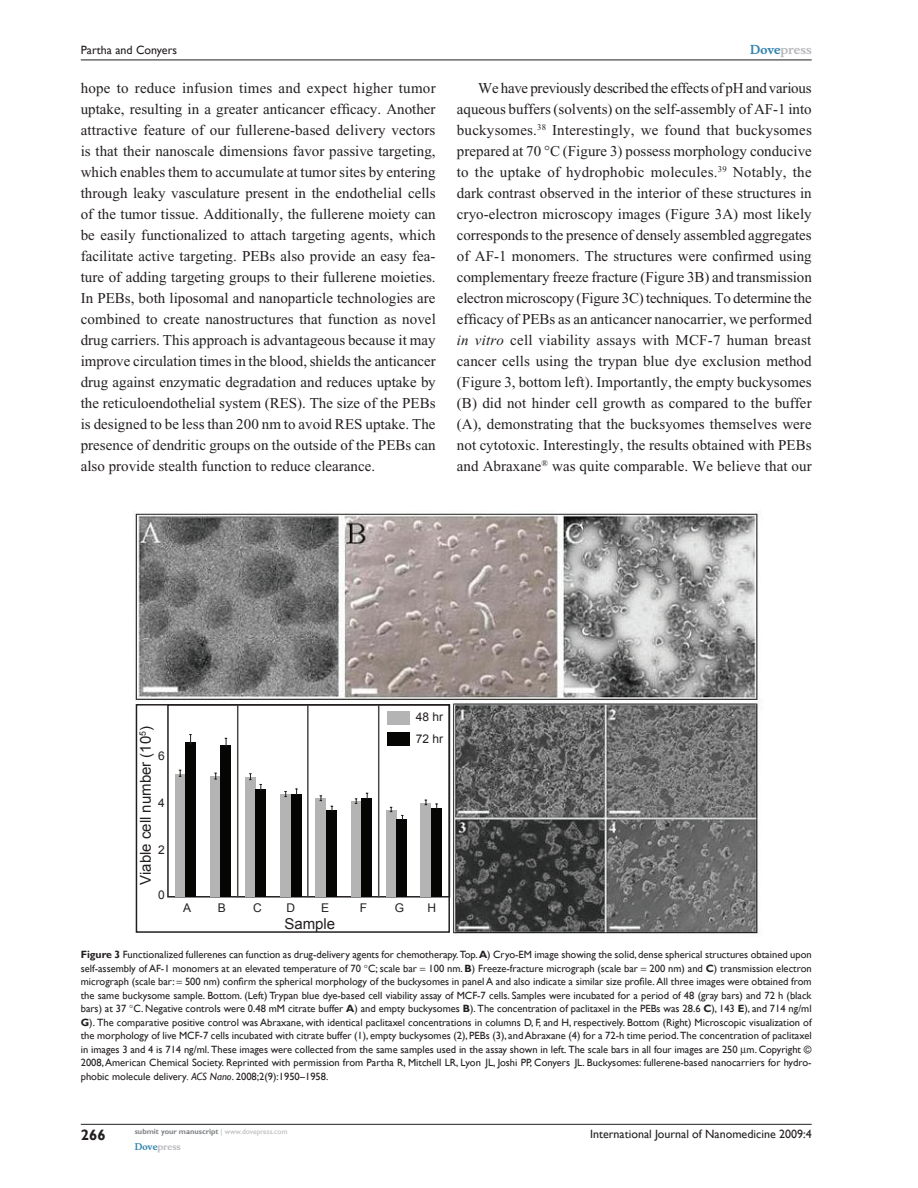
<style>
.page{position:relative;width:918px;height:1188px;background:#fff}
.page>*{position:absolute;margin:0;border:0;box-sizing:border-box;transform-origin:0 0}
.t1{font:15px/21px "Times New Roman";color:#231f20;text-align:justify}
.t2{font:15px "Arial";color:#231f20}
.t3{font:700 15px "Gill Sans";color:#231f20}
.t4{font:12px "Gill Sans";color:#231f20}
.t5{font:12px/21.8px "Arial";color:#231f20}
.t6{font:700 12px "Musee";color:#b8b9bc}
.t7{font:10.5px/13.5px "Gill Sans";color:#231f20;text-align:justify}
.t8{font:700 9px "Musee";color:#b8b9bc}
.t9{font:700 7.5px "Gill Sans";color:#808285}
.s1{color:#3485ae}
.s2{font-style:italic}
.s3{font-weight:700}
.s4{font-weight:400;color:#b8b9bc}
</style>
<div class="page">
<hr style="left:81px;top:1124px;width:731px;height:1px;background:#231f20">
<hr style="left:81px;top:60px;width:731px;height:1px;background:#231f20">
<img style="left:133px;top:511px;width:628px;height:423px">
<div style="left:129px;top:702px;width:322px;height:244px;background:#fff"></div>
<div style="left:175px;top:774px;width:10px;height:123px;background:#b4b4b4"></div>
<div style="left:185px;top:742px;width:10px;height:155px;background:#050604"></div>
<svg style="left:179px;top:770px;width:2px;height:7px"></svg>
<div style="left:210px;top:776px;width:11px;height:121px;background:#b4b4b4"></div>
<div style="left:220px;top:745px;width:11px;height:152px;background:#050604"></div>
<svg style="left:214px;top:773px;width:3px;height:7px"></svg>
<svg style="left:225px;top:738px;width:2px;height:9px"></svg>
<div style="left:245px;top:777px;width:11px;height:120px;background:#b4b4b4"></div>
<div style="left:255px;top:789px;width:10px;height:108px;background:#050604"></div>
<svg style="left:249px;top:773px;width:3px;height:7px"></svg>
<div style="left:280px;top:794px;width:11px;height:103px;background:#b4b4b4"></div>
<svg style="left:284px;top:791px;width:3px;height:6px"></svg>
<div style="left:316px;top:798px;width:10px;height:99px;background:#b4b4b4"></div>
<svg style="left:320px;top:795px;width:2px;height:6px"></svg>
<div style="left:351px;top:801px;width:10px;height:96px;background:#b4b4b4"></div>
<svg style="left:355px;top:798px;width:2px;height:6px"></svg>
<div style="left:386px;top:810px;width:10px;height:87px;background:#b4b4b4"></div>
<div style="left:421px;top:803px;width:10px;height:94px;background:#b4b4b4"></div>
<svg style="left:259px;top:784px;width:3px;height:7px"></svg>
<div style="left:291px;top:794px;width:10px;height:103px;background:#050604"></div>
<svg style="left:295px;top:789px;width:3px;height:6px"></svg>
<div style="left:326px;top:810px;width:11px;height:87px;background:#050604"></div>
<div style="left:362px;top:798px;width:10px;height:99px;background:#050604"></div>
<div style="left:397px;top:819px;width:10px;height:78px;background:#050604"></div>
<div style="left:431px;top:808px;width:10px;height:89px;background:#050604"></div>
<svg style="left:189px;top:734px;width:3px;height:10px"></svg>
<hr style="left:378px;top:704px;width:1px;height:194px;background:#494949">
<hr style="left:307px;top:704px;width:2px;height:194px;background:#494949">
<hr style="left:237px;top:704px;width:1px;height:194px;background:#494949">
<div style="left:387px;top:712px;width:22px;height:13px;background:#b4b4b4"></div>
<div style="left:387px;top:732px;width:22px;height:13px;background:#050604"></div>
<div style="left:136px;top:704px;width:314px;height:229px;border:2px solid #231f20"></div>
<p class="t4" style="left:81px;top:43px;width:98px">Partha and Conyers</p>
<p class="t6" style="left:750px;top:43px;width:63px"><span class="s1">Dove</span>press</p>
<p class="t1" style="left:81px;top:77px;width:357px">hope to reduce infusion times and expect higher tumor uptake, resulting in a greater anticancer efficacy. Another attractive feature of our fullerene-based delivery vectors is that their nanoscale dimensions favor passive targeting, which enables them to accumulate at tumor sites by entering through leaky vasculature present in the endothelial cells of the tumor tissue. Additionally, the fullerene moiety can be easily functionalized to attach targeting agents, which facilitate active targeting. PEBs also provide an easy fea&shy;ture of adding targeting groups to their fullerene moieties.<br>In PEBs, both liposomal and nanoparticle technologies are combined to create nanostructures that function as novel drug carriers. This approach is advantageous because it may improve circulation times in the blood, shields the anticancer drug against enzymatic degradation and reduces uptake by the reticuloendothelial system (RES). The size of the PEBs is designed to be less than 200 nm to avoid RES uptake. The presence of dendritic groups on the outside of the PEBs can also provide stealth function to reduce clearance.</p>
<p class="t1" style="left:457px;top:77px;width:357px;text-indent:21px">We have previously described the effects of pH and various aqueous buffers (solvents) on the self-assembly of AF-1 into buckysomes.<sup>38</sup> Interestingly, we found that buckysomes prepared at 70 C (Figure 3) possess morphology conducive to the uptake of hydrophobic molecules.<sup>39</sup> Notably, the dark contrast observed in the interior of these structures in cryo-electron microscopy images (Figure 3A) most likely corresponds to the presence of densely assembled aggregates of AF-1 monomers. The structures were confirmed using complementary freeze fracture (Figure 3B) and transmission electron microscopy (Figure 3C) techniques. To determine the efficacy of PEBs as an anticancer nanocarrier, we performed <span class="s2">in vitro</span> cell viability assays with MCF-7 human breast cancer cells using the trypan blue dye exclusion method (Figure 3, bottom left). Importantly, the empty buckysomes (B) did not hinder cell growth as compared to the buffer (A), demonstrating that the bucksyomes themselves were not cytotoxic. Interestingly, the results obtained with PEBs and Abraxane<sup>®</sup> was quite comparable. We believe that our</p>
<p class="t2" style="left:136px;top:885px;width:160px;rotate:-90deg">Viable cell number (10<sup>5</sup>)</p>
<p class="t5" style="left:158px;top:745px;width:8px">6</p>
<p class="t5" style="left:158px;top:792px;width:8px">4</p>
<p class="t5" style="left:158px;top:839px;width:8px">2</p>
<p class="t5" style="left:158px;top:884px;width:8px">0</p>
<p class="t5" style="left:183px;top:897px;width:10px">A</p>
<p class="t5" style="left:218px;top:897px;width:10px">B</p>
<p class="t5" style="left:253px;top:897px;width:10px">C</p>
<p class="t5" style="left:286px;top:897px;width:10px">D</p>
<p class="t2" style="left:284px;top:914px;width:52px">Sample</p>
<p class="t5" style="left:321px;top:897px;width:10px">E</p>
<p class="t5" style="left:416px;top:706px;width:29px">48 hr<br>72 hr</p>
<p class="t5" style="left:360px;top:897px;width:9px">F</p>
<p class="t5" style="left:395px;top:897px;width:11px">G</p>
<p class="t5" style="left:427px;top:897px;width:10px">H</p>
<p class="t7" style="left:81px;top:948px;width:732px"><span class="s3">Figure 3</span> Functionalized fullerenes can function as drug-delivery agents for chemotherapy. Top. <span class="s3">A</span>) Cryo-EM image showing the solid, dense spherical structures obtained upon self-assembly of AF-1 monomers at an elevated temperature of 70 C; scale bar 100 nm. <span class="s3">B</span>) Freeze-fracture micrograph (scale bar 200 nm) and <span class="s3">C</span>) transmission electron micrograph (scale bar: 500 nm) confirm the spherical morphology of the buckysomes in panel A and also indicate a similar size profile. All three images were obtained from the same buckysome sample. Bottom. (Left) Trypan blue dye-based cell viability assay of MCF-7 cells. Samples were incubated for a period of 48 (gray bars) and 72 h (black bars) at 37 C. Negative controls were 0.48 mM citrate buffer <span class="s3">A</span>) and empty buckysomes <span class="s3">B</span>). The concentration of paclitaxel in the PEBs was 28.6 <span class="s3">C</span>), 143 <span class="s3">E</span>), and 714 ng/ml <span class="s3">G</span>). The comparative positive control was Abraxane, with identical paclitaxel concentrations in columns D, F, and H, respectively. Bottom (Right) Microscopic visualization of the morphology of live MCF-7 cells incubated with citrate buffer (1), empty buckysomes (2), PEBs (3), and Abraxane (4) for a 72-h time period. The concentration of paclitaxel in images 3 and 4 is 714 ng/ml. These images were collected from the same samples used in the assay shown in left. The scale bars in all four images are 250 m. Copyright © 2008, American Chemical Society. Reprinted with permission from Partha R, Mitchell LR, Lyon JL, Joshi PP, Conyers JL. Buckysomes: fullerene-based nanocarriers for hydro&shy;phobic molecule delivery<span class="s2">. ACS Nano</span>. 2008;2(9):1950–1958.</p>
<p class="t3" style="left:81px;top:1126px;width:26px">266</p>
<p class="t4" style="left:590px;top:1127px;width:223px">International Journal of Nanomedicine 2009:4</p>
<p class="t9" style="left:135px;top:1127px;width:154px">submit your manuscript <span class="s4">| www.dovepress.com</span></p>
<p class="t8" style="left:135px;top:1141px;width:48px"><span class="s1">Dove</span>press</p>
</div>
